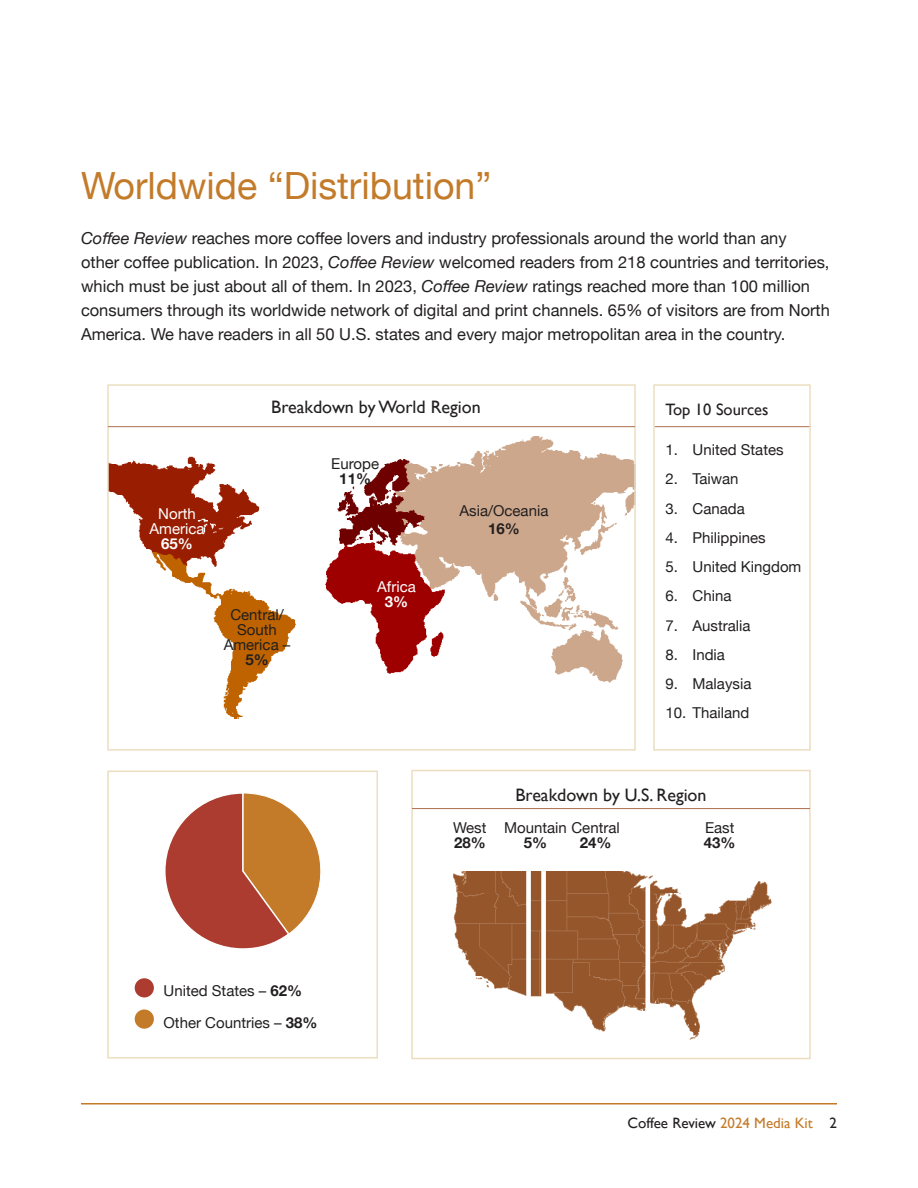
<style>
.page{position:relative;width:918px;height:1188px;background:#fff}
.page>*{position:absolute;margin:0;border:0;box-sizing:border-box;transform-origin:0 0}
.t1{font:37.5px "Helvetica Neue";color:#c37b29}
.t2{font:18px "Gill Sans";color:#221f1f}
.t3{font:16.5px/24px "Helvetica Neue";color:#221f1f}
.t4{font:16.5px "Gill Sans";color:#221f1f}
.t5{font:15px/15px "Helvetica Neue";color:#221f1f}
.t6{font:15px "Gill Sans";color:#221f1f}
.t7{font:700 15px "Helvetica Neue";color:#221f1f}
.t8{font:15px/15px "Helvetica Neue";color:#fff;text-align:center}
.t9{font:700 15px "Helvetica Neue";color:#fff}
.s1{font-style:italic}
.s2{font-weight:700}
.s3{color:#c37b29}
</style>
<div class="page">
<hr style="left:81px;top:1103px;width:756px;height:2px;background:#c37b29">
<div style="left:411px;top:770px;width:400px;height:289px;border:2px solid #ecdfc0"></div>
<img style="left:453px;top:871px;width:319px;height:169px">
<hr style="left:412px;top:808px;width:398px;height:1px;background:#ac6e4b">
<div style="left:134px;top:978px;width:21px;height:20px;background:#ab3c2f;border-radius:50%"></div>
<div style="left:133px;top:977px;width:22px;height:22px;border:2px solid #fff;border-radius:50%"></div>
<div style="left:134px;top:1009px;width:21px;height:20px;background:#c37b29;border-radius:50%"></div>
<div style="left:133px;top:1008px;width:22px;height:22px;border:2px solid #fff;border-radius:50%"></div>
<div style="left:107px;top:771px;width:271px;height:288px;border:2px solid #ecdfc0"></div>
<img style="left:110px;top:437px;width:523px;height:282px">
<div style="left:107px;top:384px;width:529px;height:367px;border:2px solid #ecdfc0"></div>
<hr style="left:108px;top:426px;width:527px;height:1px;background:#ac6e4b">
<hr style="left:654px;top:426px;width:157px;height:1px;background:#ac6e4b">
<svg style="left:165px;top:793px;width:156px;height:156px"></svg>
<div style="left:653px;top:384px;width:158px;height:367px;border:2px solid #ecdfc0"></div>
<h1 class="t1" style="left:81px;top:159px;width:412px">Worldwide “Distribution”</h1>
<p class="t3" style="left:81px;top:227px;width:751px"><span class="s1">Co昀昀ee Review</span> reaches more co昀昀ee lovers and industry professionals around the world than any<br>other co昀昀ee publication. In 2023, <span class="s1">Co昀昀ee Review</span> welcomed readers from 218 countries and territories, which must be just about all of them. In 2023, <span class="s1">Co昀昀ee Review</span> ratings reached more than 100 million consumers through its worldwide network of digital and print channels. 65% of visitors are from North America. We have readers in all 50 U.S. states and every major metropolitan area in the country.</p>
<p class="t8" style="left:150px;top:507px;width:57px">North<br>America</p>
<p class="t9" style="left:161px;top:537px;width:33px">65%</p>
<p class="t2" style="left:271px;top:401px;width:211px">Breakdown by World Region</p>
<p class="t5" style="left:224px;top:608px;width:68px;text-align:center">Central/<br>South<br>America –</p>
<p class="t7" style="left:245px;top:653px;width:25px">5%</p>
<p class="t5" style="left:331px;top:457px;width:49px">Europe</p>
<p class="t7" style="left:339px;top:472px;width:33px">11%</p>
<p class="t8" style="left:377px;top:580px;width:40px">Africa</p>
<p class="t9" style="left:385px;top:595px;width:25px">3%</p>
<p class="t5" style="left:460px;top:504px;width:90px">Asia/Oceania</p>
<p class="t7" style="left:488px;top:522px;width:33px">16%</p>
<p class="t4" style="left:666px;top:404px;width:105px">Top 10 Sources</p>
<p class="t5" style="left:666px;top:443px;width:120px">1. United States</p>
<p class="t5" style="left:666px;top:472px;width:75px">2. Taiwan</p>
<p class="t5" style="left:666px;top:502px;width:81px">3. Canada</p>
<p class="t5" style="left:666px;top:531px;width:102px">4. Philippines</p>
<p class="t5" style="left:666px;top:560px;width:137px">5. United Kingdom</p>
<p class="t5" style="left:666px;top:589px;width:67px">6. China</p>
<p class="t5" style="left:666px;top:619px;width:87px">7. Australia</p>
<p class="t5" style="left:666px;top:648px;width:61px">8. India</p>
<p class="t5" style="left:666px;top:677px;width:87px">9. Malaysia</p>
<p class="t5" style="left:666px;top:706px;width:85px">10. Thailand</p>
<p class="t5" style="left:453px;top:821px;width:35px">West</p>
<p class="t7" style="left:454px;top:836px;width:33px">28%</p>
<p class="t2" style="left:515px;top:789px;width:193px">Breakdown by U.S. Region</p>
<p class="t5" style="left:504px;top:821px;width:117px">Mountain Central</p>
<p class="t7" style="left:580px;top:836px;width:33px">24%</p>
<p class="t7" style="left:524px;top:836px;width:25px">5%</p>
<p class="t5" style="left:705px;top:821px;width:31px">East</p>
<p class="t7" style="left:704px;top:836px;width:33px">43%</p>
<p class="t5" style="left:164px;top:976px;width:155px;line-height:31.5px">United States – <span class="s2">62%<br></span>Other Countries – <span class="s2">38%</span></p>
<p class="t6" style="left:628px;top:1118px;width:211px">Coffee Review <span class="s3">2024 Media Kit</span> 2</p>
</div>
